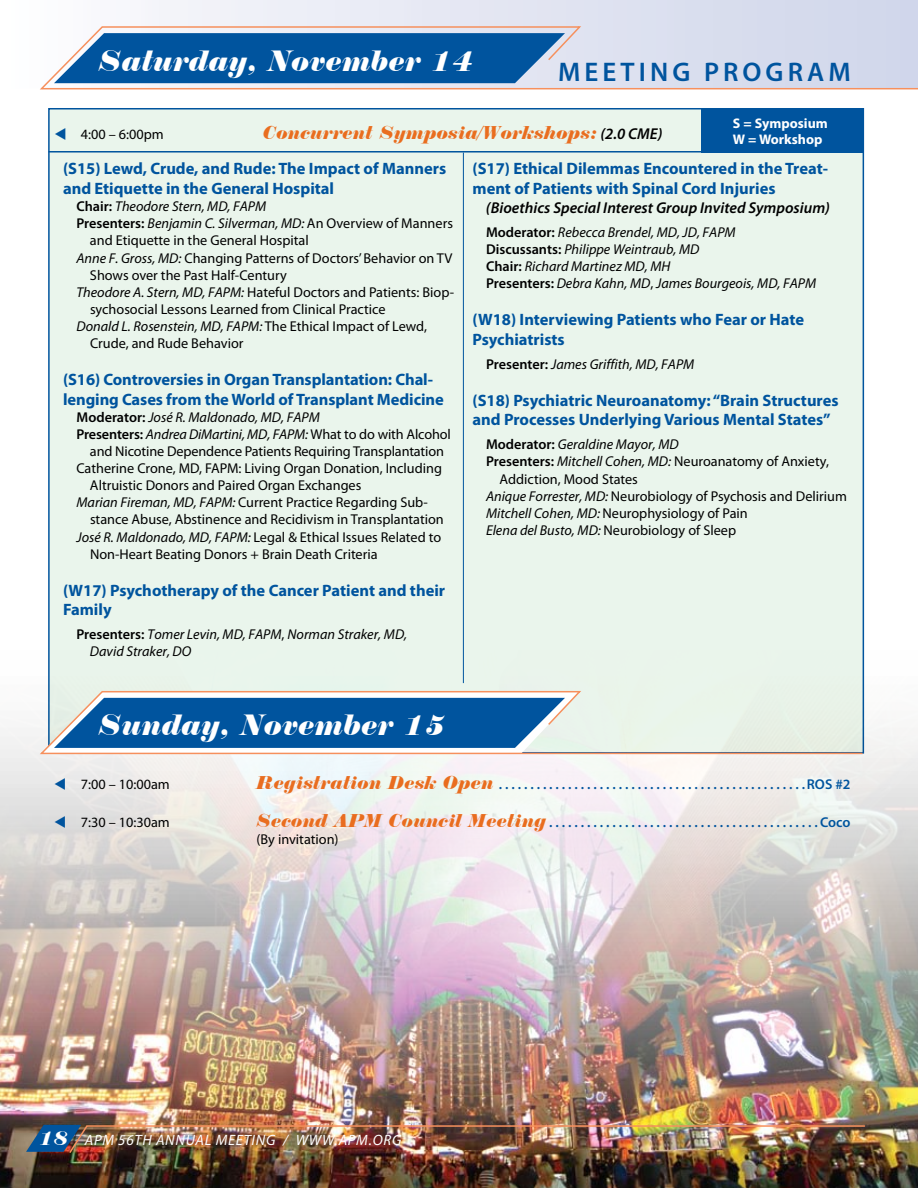
<style>
.page{position:relative;width:918px;height:1188px;background:#fff}
.page>*{position:absolute;margin:0;border:0;box-sizing:border-box;transform-origin:0 0}
.t1{font:italic 28.5px "Normande BT";color:#fff}
.t2{font:600 27px "Myriad Pro";letter-spacing:.15em;color:#00549e}
.t3{font:italic 18px "Normande BT";color:#e96d1f}
.t4{font:700 16.5px/19.8px "Myriad Pro";color:#00549e}
.t5{font:italic 600 15.75px "Myriad Pro";color:#000}
.t6{font:italic 15px "Myriad Pro";letter-spacing:.05em;color:#fff}
.t7{font:14.25px "Myriad Pro";color:#000}
.t8{font:italic 14.25px/17.1px "Myriad Pro";color:#000}
.t9{font:600 14.25px/17.1px "Myriad Pro";color:#00549e}
.t10{font:700 13.95px/16.8px "Myriad Pro";color:#fff}
.s1{color:#00549e}
.s2{font-family:"Myriad Pro";font-weight:600;font-size:15.75px;color:#000}
.s3{font-weight:600;font-style:normal}
.s4{font-style:normal}
.s5{font-style:italic}
.s6{font-weight:600}
.s7{font-family:"Normande BT";font-weight:400;font-style:italic;font-size:18px;color:#e96d1f}
.s8{font-weight:400;color:#000}
.s9{font-family:"Normande BT";font-size:19.5px}
</style>
<div class="page">
<div style="left:0;top:0;width:918px;height:88px;background:linear-gradient(to right,#fdfcfe,#cfd5ea)"></div>
<svg style="left:38px;top:25px;width:880px;height:65px;background:#dedbe6"></svg>
<svg style="left:54px;top:33px;width:511px;height:50px;background:#1862a5"></svg>
<img style="left:0;top:616px;width:918px;height:572px">
<img style="left:17px;top:1125px;width:849px;height:29px">
<div style="left:48px;top:108px;width:816px;height:646px;background:#eaf5ec;border:2px solid #00549e"></div>
<hr style="left:463px;top:153px;width:1px;height:530px;background:#00549e">
<hr style="left:49px;top:151px;width:814px;height:2px;background:#00549e">
<svg style="left:38px;top:690px;width:826px;height:65px"></svg>
<svg style="left:42px;top:692px;width:538px;height:61px;background:#4882b5"></svg>
<div style="left:701px;top:109px;width:162px;height:44px;background:#00549e"></div>
<h1 class="t1" style="left:99px;top:43px;width:376px">Saturday, November 14</h1>
<h2 class="t2" style="left:558px;top:55px;width:294px">MEETING PROGRAM</h2>
<p class="t7" style="left:54px;top:125px;width:111px"><span class="s1">▼</span> 4:00 – 6:00pm</p>
<p class="t3" style="left:263px;top:121px;width:401px">Concurrent Symposia/Workshops: <span class="s2">(2.0 CME)</span></p>
<p class="t10" style="left:733px;top:114px;width:97px">S = Symposium<br>W = Workshop</p>
<p class="t4" style="left:63px;top:158px;width:385px">(S15) Lewd, Crude, and Rude: The Impact of Manners and Etiquette in the General Hospital</p>
<p class="t8" style="left:76px;top:198px;width:191px"><span class="s3">Chair:</span> Theodore Stern, MD, FAPM</p>
<p class="t8" style="left:76px;top:215px;width:378px"><span class="s3">Presenters:</span> Benjamin C. Silverman, MD: <span class="s4">An Overview of Manners</span></p>
<p class="t7" style="left:90px;top:232px;width:220px">and Etiquette in the General Hospital</p>
<p class="t7" style="left:76px;top:249px;width:378px"><span class="s5">Anne F. Gross, MD:</span> Changing Patterns of Doctors’ Behavior on TV</p>
<p class="t7" style="left:90px;top:266px;width:198px">Shows over the Past Half-Century</p>
<p class="t7" style="left:76px;top:283px;width:379px"><span class="s5">Theodore A. Stern, MD, FAPM:</span> Hateful Doctors and Patients: Biop-</p>
<p class="t7" style="left:90px;top:300px;width:297px">sychosocial Lessons Learned from Clinical Practice</p>
<p class="t8" style="left:77px;top:317px;width:352px">Donald L. Rosenstein, MD, FAPM: <span class="s4">The Ethical Impact of Lewd,</span></p>
<p class="t7" style="left:90px;top:335px;width:155px">Crude, and Rude Behavior</p>
<p class="t4" style="left:63px;top:369px;width:382px">(S16) Controversies in Organ Transplantation: Chal&shy;lenging Cases from the World of Transplant Medicine</p>
<p class="t8" style="left:76px;top:408px;width:245px"><span class="s3">Moderator:</span> José R. Maldonado, MD, FAPM</p>
<p class="t8" style="left:76px;top:425px;width:376px"><span class="s3">Presenters:</span> Andrea DiMartini, MD, FAPM: <span class="s4">What to do with Alcohol</span></p>
<p class="t7" style="left:90px;top:443px;width:356px">and Nicotine Dependence Patients Requiring Transplantation</p>
<p class="t7" style="left:77px;top:460px;width:367px">Catherine Crone, MD, FAPM: Living Organ Donation, Including</p>
<p class="t7" style="left:90px;top:477px;width:273px">Altruistic Donors and Paired Organ Exchanges</p>
<p class="t7" style="left:77px;top:494px;width:353px"><span class="s5">Marian Fireman, MD, FAPM:</span> Current Practice Regarding Sub-</p>
<p class="t7" style="left:90px;top:511px;width:355px">stance Abuse, Abstinence and Recidivism in Transplantation</p>
<p class="t7" style="left:77px;top:528px;width:366px"><span class="s5">José R. Maldonado, MD, FAPM:</span> Legal &amp; Ethical Issues Related to</p>
<p class="t7" style="left:90px;top:545px;width:289px">Non-Heart Beating Donors + Brain Death Criteria</p>
<p class="t4" style="left:63px;top:580px;width:384px">(W17) Psychotherapy of the Cancer Patient and their<br>Family</p>
<p class="t8" style="left:90px;top:626px;width:319px;text-indent:-13px"><span class="s3">Presenters:</span> Tomer Levin, MD, FAPM<span class="s4">,</span> Norman Straker, MD,<br>David Straker, DO</p>
<p class="t4" style="left:472px;top:158px;width:357px">(S17) Ethical Dilemmas Encountered in the Treat&shy;ment of Patients with Spinal Cord Injuries</p>
<p class="t5" style="left:486px;top:198px;width:346px">(Bioethics Special Interest Group Invited Symposium)</p>
<p class="t8" style="left:486px;top:223px;width:332px"><span class="s3">Moderator:</span> Rebecca Brendel, MD, JD, FAPM<br><span class="s3">Discussants:</span> Philippe Weintraub, MD<br><span class="s3">Chair:</span> Richard Martinez MD, MH<br><span class="s3">Presenters:</span> Debra Kahn, MD<span class="s4">,</span> James Bourgeois, MD, FAPM</p>
<p class="t4" style="left:472px;top:309px;width:333px">(W18) Interviewing Patients who Fear or Hate<br>Psychiatrists</p>
<p class="t8" style="left:486px;top:355px;width:210px"><span class="s3">Presenter:</span> James Griffith, MD, FAPM</p>
<p class="t4" style="left:472px;top:390px;width:368px">(S18) Psychiatric Neuroanatomy: “Brain Structures and Processes Underlying Various Mental States”</p>
<p class="t8" style="left:486px;top:436px;width:194px"><span class="s3">Moderator:</span> Geraldine Mayor, MD</p>
<p class="t7" style="left:486px;top:453px;width:344px"><span class="s6">Presenters:</span> <span class="s5">Mitchell Cohen, MD:</span> Neuroanatomy of Anxiety,</p>
<p class="t7" style="left:499px;top:470px;width:140px">Addiction, Mood States</p>
<p class="t7" style="left:486px;top:487px;width:362px"><span class="s5">Anique Forrester, MD:</span> Neurobiology of Psychosis and Delirium</p>
<p class="t7" style="left:486px;top:504px;width:263px"><span class="s5">Mitchell Cohen, MD:</span> Neurophysiology of Pain</p>
<p class="t7" style="left:486px;top:521px;width:252px"><span class="s5">Elena del Busto, MD:</span> Neurobiology of Sleep</p>
<h1 class="t1" style="left:99px;top:708px;width:349px">Sunday, November 15</h1>
<p class="t7" style="left:54px;top:775px;width:117px"><span class="s1">▼</span> 7:00 – 10:00am</p>
<p class="t9" style="left:256px;top:775px;width:595px"><span class="s7">Registration Desk Open</span> . . . . . . . . . . . . . . . . . . . . . . . . . . . . . . . . . . . . . . . . . . . . . . . . ROS #2</p>
<p class="t7" style="left:54px;top:814px;width:117px"><span class="s1">▼</span> 7:30 – 10:30am</p>
<p class="t9" style="left:256px;top:814px;width:595px"><span class="s7">Second APM Council Meeting</span> . . . . . . . . . . . . . . . . . . . . . . . . . . . . . . . . . . . . . . . . . . Coco <span class="s8">(By invitation)</span></p>
<p class="t6" style="left:39px;top:1131px;width:364px"><span class="s9">18</span> APM 56TH ANNUAL MEETING / WWW.APM.ORG</p>
</div>
